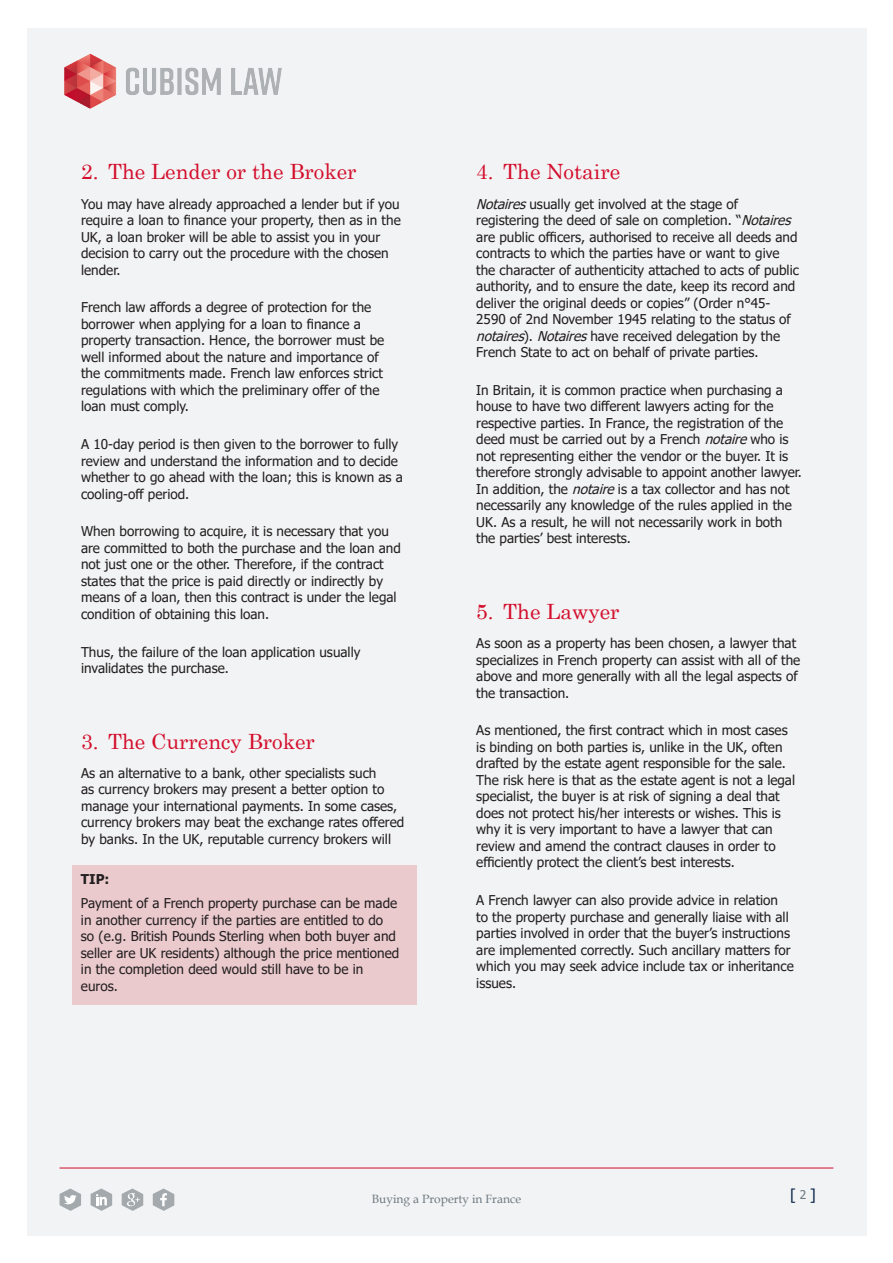
<style>
.page{position:relative;width:893px;height:1263px;background:#fff}
.page>*{position:absolute;margin:0;border:0;box-sizing:border-box;transform-origin:0 0}
.t1{font:21px "Century";color:#d30d2b}
.t2{font:15px "Tahoma";color:#001e42}
.t3{font:13.5px/16.5px "Tahoma";color:#231f20}
.t4{font:700 13.5px "Tahoma";color:#231f20}
.t5{font:12px "Book Antiqua";color:#6c787f}
.t6{font:12px "Tahoma";color:#6c787f}
.s1{font-style:italic}
</style>
<div class="page">
<div style="left:27px;top:28px;width:839px;height:1207px;background:#f2f3f4"></div>
<svg style="left:60px;top:1188px;width:21px;height:23px"></svg>
<svg style="left:91px;top:1188px;width:21px;height:23px"></svg>
<svg style="left:153px;top:1188px;width:21px;height:23px"></svg>
<svg style="left:122px;top:1188px;width:21px;height:23px"></svg>
<img style="left:64px;top:54px;width:218px;height:55px">
<hr style="left:60px;top:1167px;width:773px;height:1px;background:#d30d2b">
<div style="left:72px;top:865px;width:345px;height:140px;background:#ebcace"></div>
<p class="t1" style="left:81px;top:154px;width:277px">2. The Lender or the Broker</p>
<p class="t3" style="left:81px;top:196px;width:321px">You may have already approached a lender but if you require a loan to finance your property, then as in the UK, a loan broker will be able to assist you in your decision to carry out the procedure with the chosen lender.</p>
<p class="t3" style="left:81px;top:300px;width:305px">French law affords a degree of protection for the borrower when applying for a loan to finance a property transaction. Hence, the borrower must be well informed about the nature and importance of the commitments made. French law enforces strict regulations with which the preliminary offer of the loan must comply.</p>
<p class="t3" style="left:81px;top:437px;width:323px">A 10-day period is then given to the borrower to fully review and understand the information and to decide whether to go ahead with the loan; this is known as a cooling-off period.</p>
<p class="t3" style="left:81px;top:524px;width:321px">When borrowing to acquire, it is necessary that you are committed to both the purchase and the loan and not just one or the other. Therefore, if the contract states that the price is paid directly or indirectly by means of a loan, then this contract is under the legal condition of obtaining this loan.</p>
<p class="t3" style="left:81px;top:644px;width:281px">Thus, the failure of the loan application usually invalidates the purchase.</p>
<p class="t1" style="left:81px;top:723px;width:235px">3. The Currency Broker</p>
<p class="t3" style="left:81px;top:765px;width:325px">As an alternative to a bank, other specialists such<br>as currency brokers may present a better option to manage your international payments. In some cases, currency brokers may beat the exchange rates offered by banks. In the UK, reputable currency brokers will</p>
<p class="t4" style="left:81px;top:870px;width:30px">TIP:</p>
<p class="t3" style="left:81px;top:896px;width:320px">Payment of a French property purchase can be made in another currency if the parties are entitled to do so (e.g. British Pounds Sterling when both buyer and seller are UK residents) although the price mentioned in the completion deed would still have to be in euros.</p>
<p class="t1" style="left:476px;top:154px;width:146px">4. The Notaire</p>
<p class="t3" style="left:476px;top:196px;width:324px"><span class="s1">Notaires</span>usually get involved at the stage of registering the deed of sale on completion. “<span class="s1">Notaires </span>are public officers, authorised to receive all deeds and contracts to which the parties have or want to give the character of authenticity attached to acts of public authority, and to ensure the date, keep its record and deliver the original deeds or copies” (Order n°45- 2590 of 2nd November 1945 relating to the status of <span class="s1">notaires</span>). <span class="s1">Notaires</span>have received delegation by the French State to act on behalf of private parties.</p>
<p class="t3" style="left:476px;top:382px;width:327px">In Britain, it is common practice when purchasing a house to have two different lawyers acting for the respective parties. In France, the registration of the deed must be carried out by a French <span class="s1">notaire</span>who is not representing either the vendor or the buyer. It is therefore strongly advisable to appoint another lawyer.<br>In addition, the <span class="s1">notaire</span>is a tax collector and has not necessarily any knowledge of the rules applied in the UK. As a result, he will not necessarily work in both the parties’ best interests.</p>
<p class="t1" style="left:476px;top:594px;width:145px">5. The Lawyer</p>
<p class="t3" style="left:476px;top:636px;width:326px">As soon as a property has been chosen, a lawyer that specializes in French property can assist with all of the above and more generally with all the legal aspects of the transaction.</p>
<p class="t3" style="left:476px;top:723px;width:320px">As mentioned, the first contract which in most cases is binding on both parties is, unlike in the UK, often drafted by the estate agent responsible for the sale.<br>The risk here is that as the estate agent is not a legal specialist, the buyer is at risk of signing a deal that does not protect his/her interests or wishes. This is why it is very important to have a lawyer that can review and amend the contract clauses in order to efficiently protect the client’s best interests.</p>
<p class="t3" style="left:476px;top:893px;width:319px">A French lawyer can also provide advice in relation<br>to the property purchase and generally liaise with all parties involved in order that the buyer’s instructions are implemented correctly. Such ancillary matters for which you may seek advice include tax or inheritance issues.</p>
<p class="t5" style="left:372px;top:1190px;width:151px">Buying a Property in France</p>
<p class="t2" style="left:790px;top:1184px;width:27px">[ ]</p>
<p class="t6" style="left:800px;top:1186px;width:8px">2</p>
</div>
